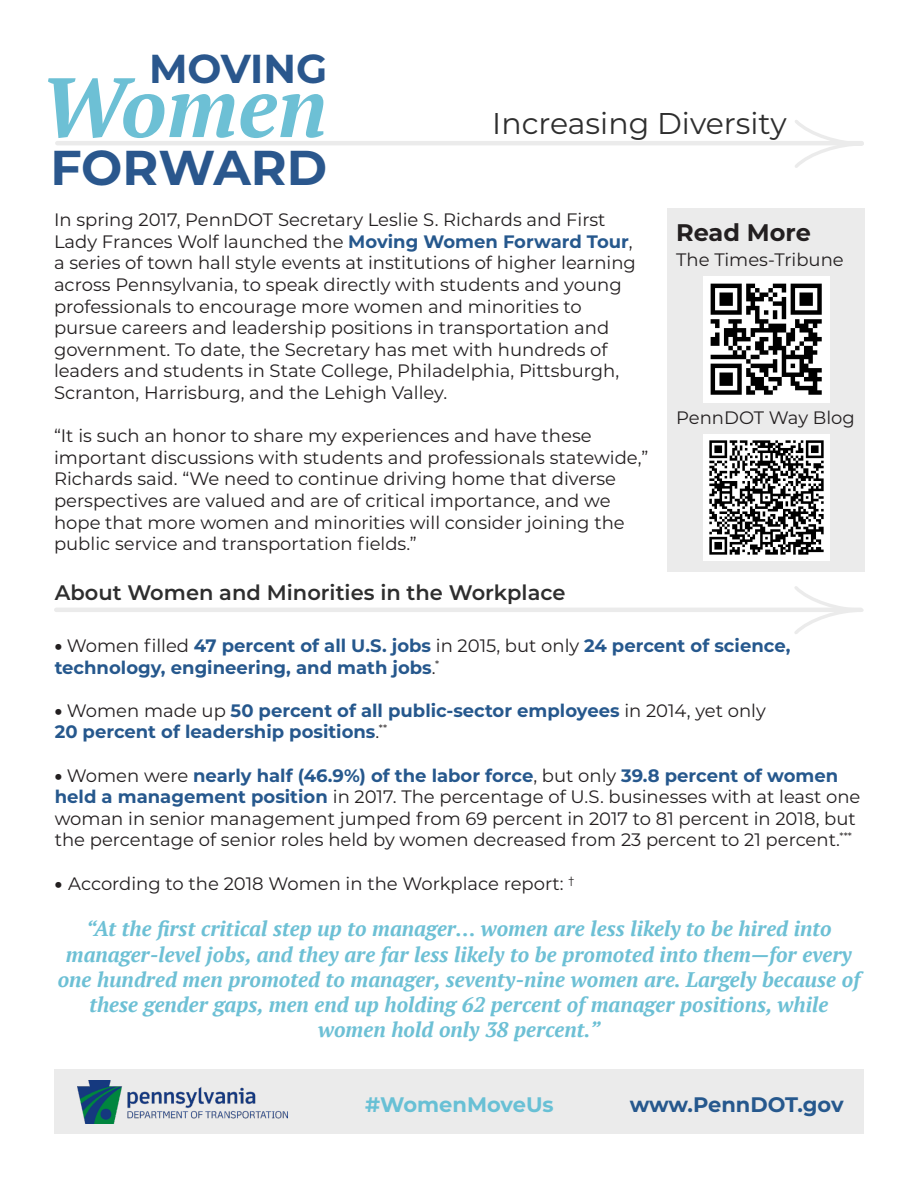
<style>
.page{position:relative;width:918px;height:1188px;background:#fff}
.page>*{position:absolute;margin:0;border:0;box-sizing:border-box;transform-origin:0 0}
.t1{font:italic 700 84px "PT Serif";color:#6dc0d5}
.t2{font:700 48.9px "Montserrat";color:#2a578d}
.t3{font:700 40.35px "Montserrat";color:#2a578d}
.t4{font:30px "Montserrat";color:#2e2e2e}
.t5{font:700 24px "Montserrat";color:#231f20}
.t6{font:italic 700 21px/25.2px "PT Serif";color:#6dc0d5;text-align:center}
.t7{font:600 21px "Montserrat";color:#2e2e2e}
.t8{font:700 21px "Montserrat";letter-spacing:-.005em;color:#26588d}
.t9{font:700 21px "Montserrat";color:#68c0d5}
.t10{font:18px/21.6px "Montserrat";color:#231f20}
.t11{font:700 18px/21.6px "Montserrat";color:#26588d}
.s1{font-weight:700;color:#26588d}
.s2{font-weight:900;color:#231f20}
.s3{font-weight:400;color:#231f20}
.s4{font-weight:900}
</style>
<div class="page">
<hr style="left:57px;top:141px;width:805px;height:4px;background:#ebebeb">
<svg style="left:795px;top:120px;width:69px;height:48px"></svg>
<div style="left:667px;top:209px;width:198px;height:363px;background:#ebebeb"></div>
<img style="left:703px;top:276px;width:126px;height:126px">
<img style="left:703px;top:434px;width:126px;height:126px">
<hr style="left:56px;top:608px;width:805px;height:4px;background:#ebebeb">
<div style="left:55px;top:1069px;width:809px;height:65px;background:#ebebeb"></div>
<svg style="left:794px;top:586px;width:70px;height:48px"></svg>
<img style="left:78px;top:1080px;width:209px;height:43px">
<p class="t3" style="left:149px;top:40px;width:180px">MOVING</p>
<p class="t1" style="left:40px;top:53px;width:289px">Women</p>
<p class="t2" style="left:50px;top:132px;width:278px">FORWARD</p>
<p class="t4" style="left:492px;top:103px;width:296px">Increasing Diversity</p>
<p class="t10" style="left:54px;top:208px;width:583px">In spring 2017, PennDOT Secretary Leslie S. Richards and First Lady Frances Wolf launched the <span class="s1">Moving Women Forward Tour</span>, a series of town hall style events at institutions of higher learning across Pennsylvania, to speak directly with students and young professionals to encourage more women and minorities to pursue careers and leadership positions in transportation and government. To date, the Secretary has met with hundreds of leaders and students in State College, Philadelphia, Pittsburgh, Scranton, Harrisburg, and the Lehigh Valley.</p>
<p class="t10" style="left:54px;top:424px;width:596px">“It is such an honor to share my experiences and have these important discussions with students and professionals statewide,” Richards said. “We need to continue driving home that diverse perspectives are valued and are of critical importance, and we hope that more women and minorities will consider joining the public service and transportation fields.”</p>
<p class="t5" style="left:676px;top:215px;width:136px">Read More</p>
<p class="t10" style="left:676px;top:248px;width:169px">The Times-Tribune</p>
<p class="t10" style="left:676px;top:406px;width:180px">PennDOT Way Blog</p>
<p class="t7" style="left:55px;top:577px;width:512px">About Women and Minorities in the Workplace</p>
<p class="t11" style="left:55px;top:634px;width:737px"><span class="s2">•</span> <span class="s3">Women filled</span> 47 percent of all U.S. jobs <span class="s3">in 2015, but only</span> 24 percent of science, technology, engineering, and math jobs<span class="s3">.</span><sup>*</sup></p>
<p class="t11" style="left:55px;top:699px;width:713px"><span class="s2">•</span> <span class="s3">Women made up</span> 50 percent of all public-sector employees <span class="s3">in 2014, yet only<br></span>20 percent of leadership positions<span class="s3">.</span><sup>**</sup></p>
<p class="t10" style="left:55px;top:764px;width:807px"><span class="s4">•</span> Women were <span class="s1">nearly half (46.9%) of the labor force</span>, but only <span class="s1">39.8 percent of women held a management position</span> in 2017. The percentage of U.S. businesses with at least one woman in senior management jumped from 69 percent in 2017 to 81 percent in 2018, but the percentage of senior roles held by women decreased from 23 percent to 21 percent.<sup>***</sup></p>
<p class="t10" style="left:55px;top:872px;width:521px"><span class="s4">•</span> According to the 2018 Women in the Workplace report: <sup>†</sup></p>
<p class="t6" style="left:58px;top:916px;width:804px">“At the first critical step up to manager… women are less likely to be hired into manager-level jobs, and they are far less likely to be promoted into them—for every one hundred men promoted to manager, seventy-nine women are. Largely because of these gender gaps, men end up holding 62 percent of manager positions, while women hold only 38 percent.”</p>
<p class="t9" style="left:365px;top:1089px;width:190px">#WomenMoveUs</p>
<p class="t8" style="left:630px;top:1089px;width:215px">www.PennDOT.gov</p>
</div>
